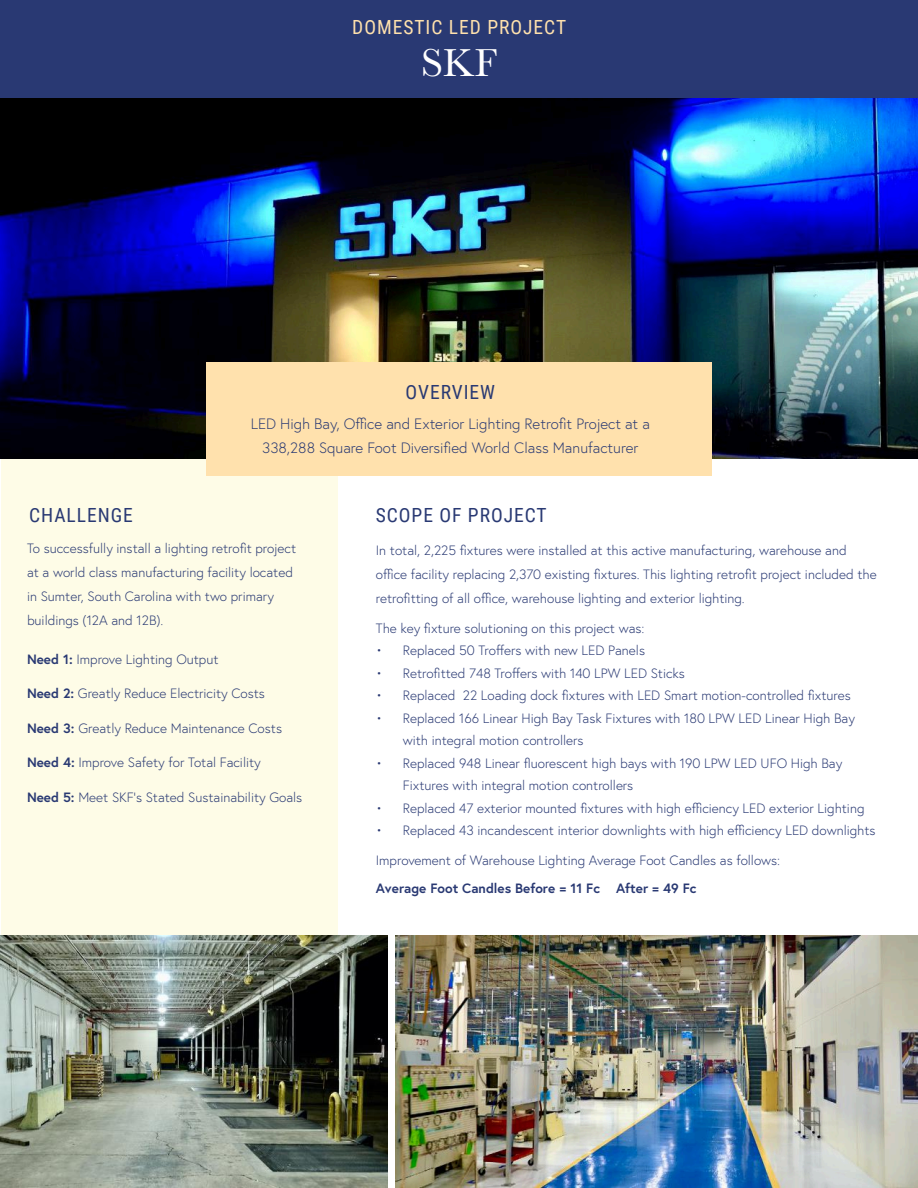
<style>
.page{position:relative;width:918px;height:1188px;background:#fff}
.page>*{position:absolute;margin:0;border:0;box-sizing:border-box;transform-origin:0 0}
.t1{font:40.5px "Baskerville";color:#fff}
.t2{font:19.5px "Roboto Condensed";letter-spacing:.05em;color:#293973}
.t3{font:19.5px "Roboto Condensed";letter-spacing:.05em;color:#ffe1ad}
.t4{font:300 15px/24px "Europa";color:#293973;text-align:center}
.t5{font:300 13.5px/24px "Europa";color:#293973}
.t6{font:700 13.5px "Europa";color:#293973}
.s1{font-weight:700}
</style>
<div class="page">
<div style="left:1px;top:431px;width:336px;height:559px;background:#fefce7"></div>
<img style="left:0;top:936px;width:388px;height:251px">
<img style="left:0;top:97px;width:918px;height:362px">
<div style="left:0;top:0;width:918px;height:97px;background:#293973"></div>
<div style="left:206px;top:362px;width:506px;height:113px;background:#ffe1ad"></div>
<img style="left:395px;top:936px;width:523px;height:251px">
<h2 class="t3" style="left:352px;top:20px;width:215px">DOMESTIC LED PROJECT</h2>
<h1 class="t1" style="left:421px;top:49px;width:77px">SKF</h1>
<h2 class="t2" style="left:29px;top:508px;width:105px">CHALLENGE</h2>
<h2 class="t2" style="left:406px;top:385px;width:91px">OVERVIEW</h2>
<p class="t4" style="left:251px;top:412px;width:401px">LED High Bay, Office and Exterior Lighting Retrofit Project at a<br>338,288 Square Foot Diversified World Class Manufacturer</p>
<h2 class="t2" style="left:376px;top:508px;width:172px">SCOPE OF PROJECT</h2>
<p class="t5" style="left:27px;top:537px;width:271px">To successfully install a lighting retrofit project at a world class manufacturing facility located in Sumter, South Carolina with two primary buildings (12A and 12B).</p>
<p class="t5" style="left:27px;top:648px;width:193px"><span class="s1">Need 1:</span> Improve Lighting Output</p>
<p class="t5" style="left:27px;top:683px;width:239px"><span class="s1">Need 2:</span> Greatly Reduce Electricity Costs</p>
<p class="t5" style="left:27px;top:717px;width:257px"><span class="s1">Need 3:</span> Greatly Reduce Maintenance Costs</p>
<p class="t5" style="left:27px;top:752px;width:235px"><span class="s1">Need 4:</span> Improve Safety for Total Facility</p>
<p class="t5" style="left:27px;top:786px;width:277px"><span class="s1">Need 5:</span> Meet SKF’s Stated Sustainability Goals</p>
<p class="t5" style="left:376px;top:539px;width:502px">In total, 2,225 fixtures were installed at this active manufacturing, warehouse and office facility replacing 2,370 existing fixtures. This lighting retrofit project included the retrofitting of all office, warehouse lighting and exterior lighting.</p>
<p class="t5" style="left:376px;top:617px;width:270px">The key fixture solutioning on this project was:</p>
<p class="t5" style="left:376px;top:640px;width:271px">• Replaced 50 Troffers with new LED Panels</p>
<p class="t5" style="left:376px;top:662px;width:311px">• Retrofitted 748 Troffers with 140 LPW LED Sticks</p>
<p class="t5" style="left:376px;top:685px;width:477px">• Replaced 22 Loading dock fixtures with LED Smart motion-controlled fixtures</p>
<p class="t5" style="left:403px;top:708px;width:454px;line-height:22.5px;text-indent:-27px">• Replaced 166 Linear High Bay Task Fixtures with 180 LPW LED Linear High Bay with integral motion controllers</p>
<p class="t5" style="left:403px;top:753px;width:441px;line-height:22.5px;text-indent:-27px">• Replaced 948 Linear fluorescent high bays with 190 LPW LED UFO High Bay<br>Fixtures with integral motion controllers</p>
<p class="t5" style="left:376px;top:797px;width:490px">• Replaced 47 exterior mounted fixtures with high efficiency LED exterior Lighting</p>
<p class="t5" style="left:376px;top:820px;width:501px">• Replaced 43 incandescent interior downlights with high efficiency LED downlights</p>
<p class="t5" style="left:376px;top:850px;width:406px">Improvement of Warehouse Lighting Average Foot Candles as follows:</p>
<p class="t6" style="left:376px;top:882px;width:322px">Average Foot Candles Before = 11 Fc After = 49 Fc</p>
</div>
